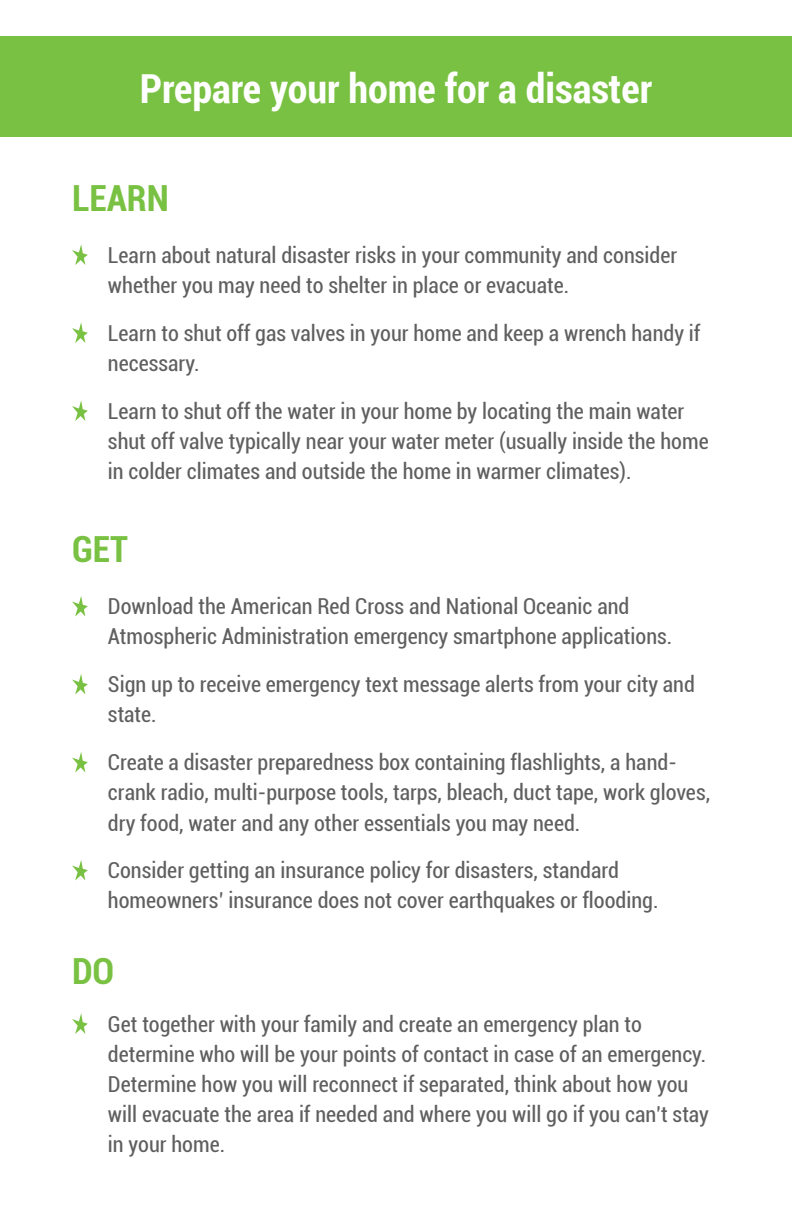
<style>
.page{position:relative;width:792px;height:1224px;background:#fff}
.page>*{position:absolute;margin:0;border:0;box-sizing:border-box;transform-origin:0 0}
.t1{font:700 condensed 40px "Roboto";color:#fff}
.t2{font:700 condensed 36px "Roboto";color:#79c142}
.t3{font:condensed 22px/30px "Roboto";color:#605f5f}
</style>
<div class="page">
<hr style="left:791px;top:940px;width:1px;height:284px;background:#79c142">
<div style="left:0;top:36px;width:792px;height:101px;background:#79c142"></div>
<svg style="left:72px;top:244px;width:16px;height:21px"></svg>
<svg style="left:72px;top:322px;width:16px;height:21px"></svg>
<svg style="left:72px;top:400px;width:16px;height:21px"></svg>
<svg style="left:72px;top:596px;width:16px;height:20px"></svg>
<svg style="left:72px;top:674px;width:16px;height:20px"></svg>
<svg style="left:72px;top:752px;width:16px;height:20px"></svg>
<svg style="left:72px;top:860px;width:16px;height:20px"></svg>
<svg style="left:72px;top:1013px;width:16px;height:21px"></svg>
<h1 class="t1" style="left:140px;top:60px;width:514px">Prepare your home for a disaster</h1>
<h2 class="t2" style="left:72px;top:173px;width:98px">LEARN</h2>
<p class="t3" style="left:108px;top:240px;width:571px">Learn about natural disaster risks in your community and consider whether you may need to shelter in place or evacuate.</p>
<p class="t3" style="left:108px;top:318px;width:594px">Learn to shut off gas valves in your home and keep a wrench handy if necessary.</p>
<p class="t3" style="left:108px;top:396px;width:602px">Learn to shut off the water in your home by locating the main water shut off valve typically near your water meter (usually inside the home in colder climates and outside the home in warmer climates).</p>
<h2 class="t2" style="left:72px;top:524px;width:57px">GET</h2>
<p class="t3" style="left:108px;top:591px;width:566px">Download the American Red Cross and National Oceanic and<br>Atmospheric Administration emergency smartphone applications.</p>
<p class="t3" style="left:108px;top:669px;width:588px">Sign up to receive emergency text message alerts from your city and state.</p>
<p class="t3" style="left:108px;top:747px;width:604px">Create a disaster preparedness box containing flashlights, a hand&shy;crank radio, multi-purpose tools, tarps, bleach, duct tape, work gloves, dry food, water and any other essentials you may need.</p>
<p class="t3" style="left:108px;top:855px;width:552px">Consider getting an insurance policy for disasters, standard homeowners’ insurance does not cover earthquakes or flooding.</p>
<h2 class="t2" style="left:72px;top:946px;width:44px">DO</h2>
<p class="t3" style="left:108px;top:1008px;width:602px">Get together with your family and create an emergency plan to determine who will be your points of contact in case of an emergency.<br>Determine how you will reconnect if separated, think about how you will evacuate the area if needed and where you will go if you can’t stay in your home.</p>
</div>
